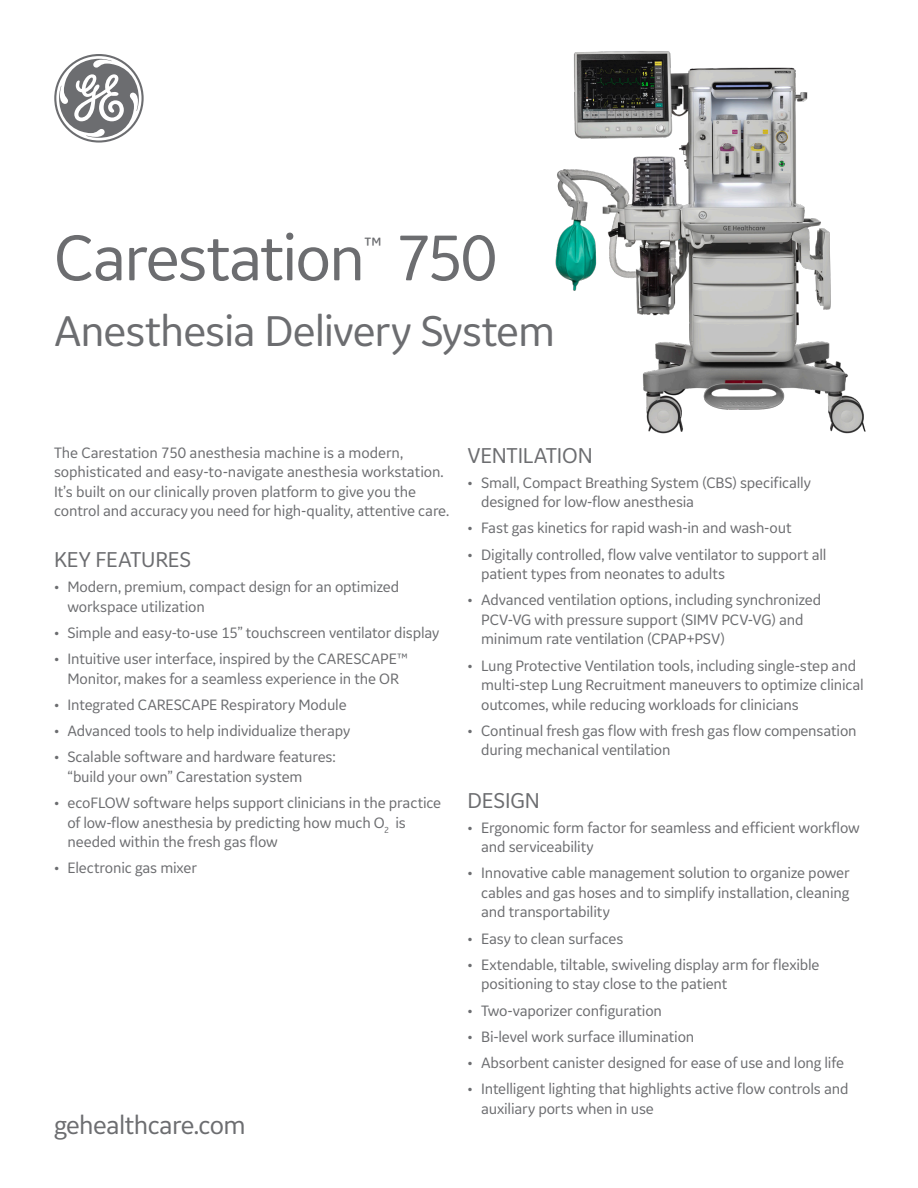
<style>
.page{position:relative;width:918px;height:1188px;background:#fff}
.page>*{position:absolute;margin:0;border:0;box-sizing:border-box;transform-origin:0 0}
._45pt_45-headline{font:67.5px "GE Inspira Sans";letter-spacing:-.035em;color:#6c6d70}
._30pt_30-subhead{font:45px "GE Inspira Sans";letter-spacing:-.025em;color:#6c6d70}
.t1{font:27px "GE Inspira Sans";letter-spacing:-.025em;color:#6c6d70}
._45pt_45-headline-2{font:26.25px "GE Inspira Sans";color:#6c6d70}
._15pt_16-body_subhea{font:22.5px "GE Inspira Sans";letter-spacing:-.01em;color:#6c6d70}
._10_5pt_13-body_text{font:15.75px/19.5px "GE Inspira Sans";letter-spacing:-.01em;color:#6c6d70}
</style>
<div class="page">
<img style="left:555px;top:51px;width:311px;height:383px">
<svg style="left:54px;top:54px;width:90px;height:89px"></svg>
<p class="_45pt_45-headline" style="left:54px;top:216px;width:444px">Carestation 750</p>
<p class="_45pt_45-headline-2" style="left:364px;top:230px;width:20px">™</p>
<p class="_30pt_30-subhead" style="left:54px;top:303px;width:503px">Anesthesia Delivery System</p>
<p class="_10_5pt_13-body_text" style="left:54px;top:442px;width:397px">The Carestation 750 anesthesia machine is a modern, sophisticated and easy-to-navigate anesthesia workstation.<br>It’s built on our clinically proven platform to give you the control and accuracy you need for high-quality, attentive care.</p>
<p class="_15pt_16-body_subhea" style="left:54px;top:546px;width:139px">KEY FEATURES</p>
<p class="_10_5pt_13-body_text" style="left:68px;top:577px;width:333px;text-indent:-14px">• Modern, premium, compact design for an optimized workspace utilization</p>
<p class="_10_5pt_13-body_text" style="left:54px;top:622px;width:387px">• Simple and easy-to-use 15” touchscreen ventilator display</p>
<p class="_10_5pt_13-body_text" style="left:54px;top:649px;width:355px;text-align:center">• Intuitive user interface, inspired by the CARESCAPE™<br>Monitor, makes for a seamless experience in the OR</p>
<p class="_10_5pt_13-body_text" style="left:54px;top:694px;width:294px">• Integrated CARESCAPE Respiratory Module</p>
<p class="_10_5pt_13-body_text" style="left:54px;top:721px;width:298px">• Advanced tools to help individualize therapy</p>
<p class="_10_5pt_13-body_text" style="left:68px;top:747px;width:270px;text-indent:-14px">• Scalable software and hardware features: “build your own” Carestation system</p>
<p class="_10_5pt_13-body_text" style="left:68px;top:793px;width:375px;text-indent:-14px">• ecoFLOW software helps support clinicians in the practice of low-flow anesthesia by predicting how much O<sub>2</sub> is needed within the fresh gas flow</p>
<p class="_10_5pt_13-body_text" style="left:54px;top:858px;width:144px">• Electronic gas mixer</p>
<h3 class="t1" style="left:54px;top:1108px;width:193px">gehealthcare.com</h3>
<p class="_15pt_16-body_subhea" style="left:468px;top:441px;width:127px">VENTILATION</p>
<p class="_10_5pt_13-body_text" style="left:481px;top:472px;width:331px;text-indent:-14px">• Small, Compact Breathing System (CBS) specifically designed for low-flow anesthesia</p>
<p class="_10_5pt_13-body_text" style="left:468px;top:518px;width:326px">• Fast gas kinetics for rapid wash-in and wash-out</p>
<p class="_10_5pt_13-body_text" style="left:481px;top:544px;width:347px;text-indent:-14px">• Digitally controlled, flow valve ventilator to support all patient types from neonates to adults</p>
<p class="_10_5pt_13-body_text" style="left:481px;top:590px;width:342px;text-indent:-14px">• Advanced ventilation options, including synchronized<br>PCV-VG with pressure support (SIMV PCV-VG) and minimum rate ventilation (CPAP+PSV)</p>
<p class="_10_5pt_13-body_text" style="left:481px;top:655px;width:384px;text-indent:-14px">• Lung Protective Ventilation tools, including single-step and multi-step Lung Recruitment maneuvers to optimize clinical outcomes, while reducing workloads for clinicians</p>
<p class="_10_5pt_13-body_text" style="left:481px;top:721px;width:377px;text-indent:-14px">• Continual fresh gas flow with fresh gas flow compensation during mechanical ventilation</p>
<p class="_15pt_16-body_subhea" style="left:468px;top:786px;width:74px">DESIGN</p>
<p class="_10_5pt_13-body_text" style="left:481px;top:817px;width:380px;text-indent:-14px">• Ergonomic form factor for seamless and efficient workflow and serviceability</p>
<p class="_10_5pt_13-body_text" style="left:481px;top:863px;width:370px;text-align:justify;text-indent:-14px">• Innovative cable management solution to organize power cables and gas hoses and to simplify installation, cleaning and transportability</p>
<p class="_10_5pt_13-body_text" style="left:468px;top:928px;width:157px">• Easy to clean surfaces</p>
<p class="_10_5pt_13-body_text" style="left:481px;top:955px;width:340px;text-indent:-14px">• Extendable, tiltable, swiveling display arm for flexible positioning to stay close to the patient</p>
<p class="_10_5pt_13-body_text" style="left:468px;top:1000px;width:196px">• Two-vaporizer configuration</p>
<p class="_10_5pt_13-body_text" style="left:468px;top:1027px;width:228px">• Bi-level work surface illumination</p>
<p class="_10_5pt_13-body_text" style="left:468px;top:1053px;width:378px">• Absorbent canister designed for ease of use and long life</p>
<p class="_10_5pt_13-body_text" style="left:481px;top:1079px;width:369px;text-indent:-14px">• Intelligent lighting that highlights active flow controls and auxiliary ports when in use</p>
</div>
